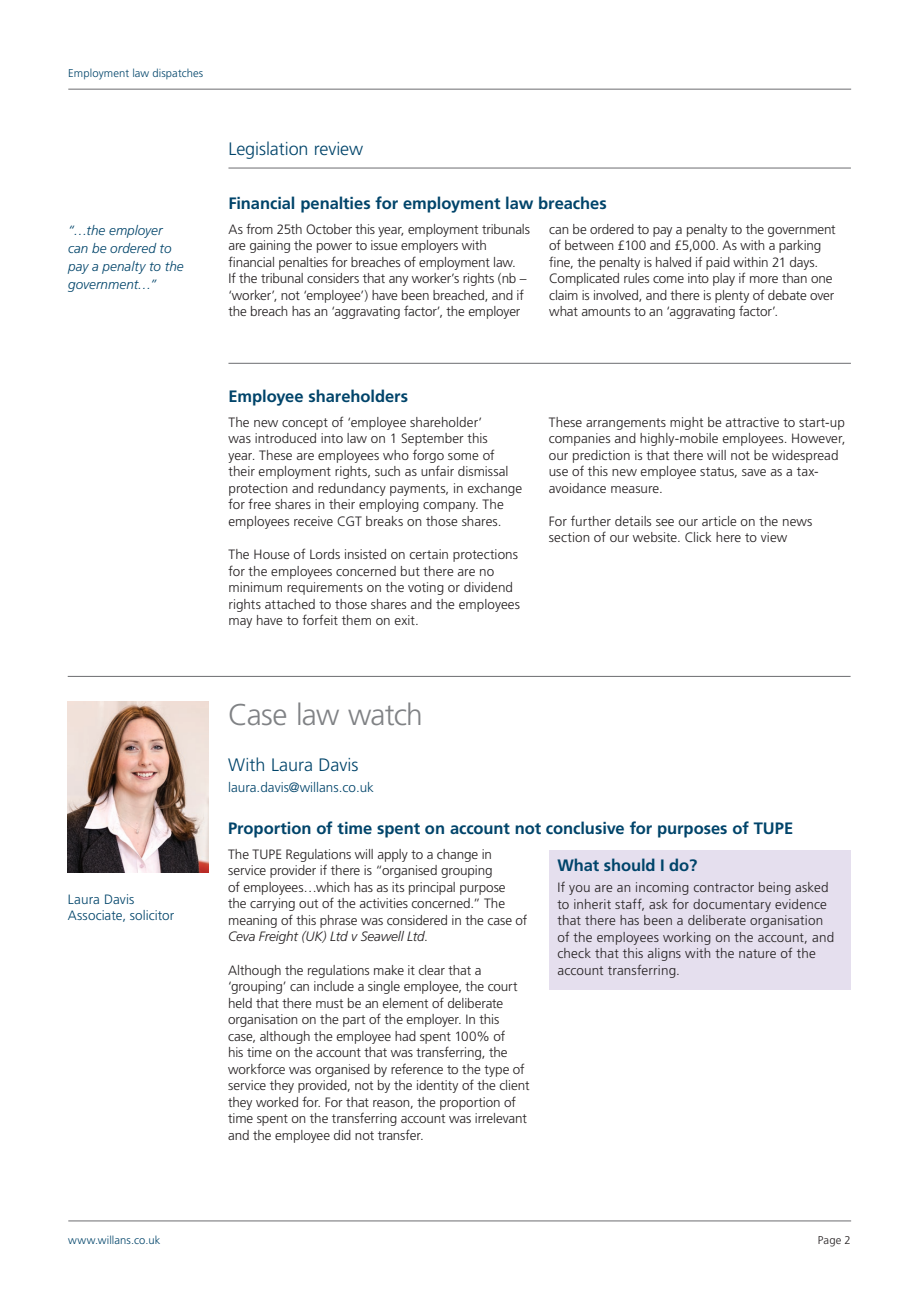
<style>
.page{position:relative;width:919px;height:1289px;background:#fff}
.page>*{position:absolute;margin:0;border:0;box-sizing:border-box;transform-origin:0 0}
.t1{font:300 30px "Frutiger";letter-spacing:-.025em;color:#808285}
.t2{font:300 18px "Frutiger";letter-spacing:-.005em;color:#00446a}
.t3{font:700 16.5px "Frutiger";letter-spacing:-.005em;color:#00446a}
.t4{font:300 13.5px/16.5px "Frutiger";letter-spacing:-.005em;color:#231f20}
.t5{font:italic 300 13.5px/18px "Frutiger";letter-spacing:.005em;color:#00446a}
.t6{font:300 13.5px/16.5px "Frutiger";color:#00446a}
.t7{font:300 11.25px "Frutiger";letter-spacing:.005em;color:#00446a}
.t8{font:300 11.25px "Frutiger";color:#231f20}
.s1{font-style:italic}
</style>
<div class="page">
<hr style="left:68px;top:89px;width:783px;height:1px;background:#6c6d70">
<hr style="left:68px;top:1220px;width:783px;height:1px;background:#6c6d70">
<hr style="left:68px;top:676px;width:782px;height:1px;background:#6c6d70">
<hr style="left:228px;top:363px;width:622px;height:1px;background:#6c6d70">
<img style="left:68px;top:702px;width:141px;height:170px">
<hr style="left:228px;top:168px;width:622px;height:1px;background:#6c6d70">
<div style="left:549px;top:850px;width:301px;height:139px;background:#e5dfee"></div>
<p class="t7" style="left:68px;top:67px;width:136px">Employment law dispatches</p>
<p class="t5" style="left:68px;top:221px;width:117px">“…the employer can be ordered to pay a penalty to the government…”</p>
<h2 class="t2" style="left:228px;top:138px;width:136px">Legislation review</h2>
<p class="t3" style="left:228px;top:193px;width:380px">Financial penalties for employment law breaches</p>
<p class="t4" style="left:228px;top:220px;width:303px">As from 25th October this year, employment tribunals are gaining the power to issue employers with financial penalties for breaches of employment law.<br>If the tribunal considers that any worker’s rights (nb – ‘worker’, not ‘employee’) have been breached, and if the breach has an ‘aggravating factor’, the employer</p>
<p class="t4" style="left:549px;top:220px;width:288px">can be ordered to pay a penalty to the government of between £100 and £5,000. As with a parking fine, the penalty is halved if paid within 21 days.<br>Complicated rules come into play if more than one claim is involved, and there is plenty of debate over what amounts to an ‘aggravating factor’.</p>
<p class="t3" style="left:228px;top:386px;width:181px">Employee shareholders</p>
<p class="t4" style="left:228px;top:414px;width:295px">The new concept of ‘employee shareholder’<br>was introduced into law on 1 September this<br>year. These are employees who forgo some of their employment rights, such as unfair dismissal protection and redundancy payments, in exchange for free shares in their employing company. The employees receive CGT breaks on those shares.</p>
<p class="t4" style="left:228px;top:546px;width:293px">The House of Lords insisted on certain protections for the employees concerned but there are no minimum requirements on the voting or dividend rights attached to those shares and the employees may have to forfeit them on exit.</p>
<p class="t4" style="left:548px;top:413px;width:298px">These arrangements might be attractive to start-up companies and highly-mobile employees. However, our prediction is that there will not be widespread use of this new employee status, save as a tax&shy;avoidance measure.</p>
<p class="t4" style="left:548px;top:513px;width:265px">For further details see our article on the news section of our website. Click here to view</p>
<p class="t6" style="left:68px;top:891px;width:108px">Laura Davis<br>Associate, solicitor</p>
<h1 class="t1" style="left:228px;top:698px;width:196px">Case law watch</h1>
<h2 class="t2" style="left:228px;top:755px;width:132px">With Laura Davis</h2>
<p class="t6" style="left:228px;top:779px;width:147px">laura.davis@willans.co.uk</p>
<p class="t3" style="left:228px;top:818px;width:566px">Proportion of time spent on account not conclusive for purposes of TUPE</p>
<p class="t4" style="left:228px;top:846px;width:301px">The TUPE Regulations will apply to a change in service provider if there is “organised grouping<br>of employees…which has as its principal purpose the carrying out of the activities concerned.” The meaning of this phrase was considered in the case of <span class="s1">Ceva Freight (UK) Ltd v Seawell Ltd</span>.</p>
<p class="t4" style="left:228px;top:961px;width:303px">Although the regulations make it clear that a ‘grouping’ can include a single employee, the court held that there must be an element of deliberate organisation on the part of the employer. In this case, although the employee had spent 100% of<br>his time on the account that was transferring, the workforce was organised by reference to the type of service they provided, not by the identity of the client they worked for. For that reason, the proportion of time spent on the transferring account was irrelevant and the employee did not transfer.</p>
<p class="t3" style="left:557px;top:856px;width:141px">What should I do?</p>
<p class="t4" style="left:557px;top:879px;width:278px">If you are an incoming contractor being asked to inherit staff, ask for documentary evidence that there has been a deliberate organisation of the employees working on the account, and check that this aligns with the nature of the account transferring.</p>
<p class="t7" style="left:68px;top:1234px;width:94px">www.willans.co.uk</p>
<p class="t8" style="left:817px;top:1234px;width:34px">Page 2</p>
</div>
